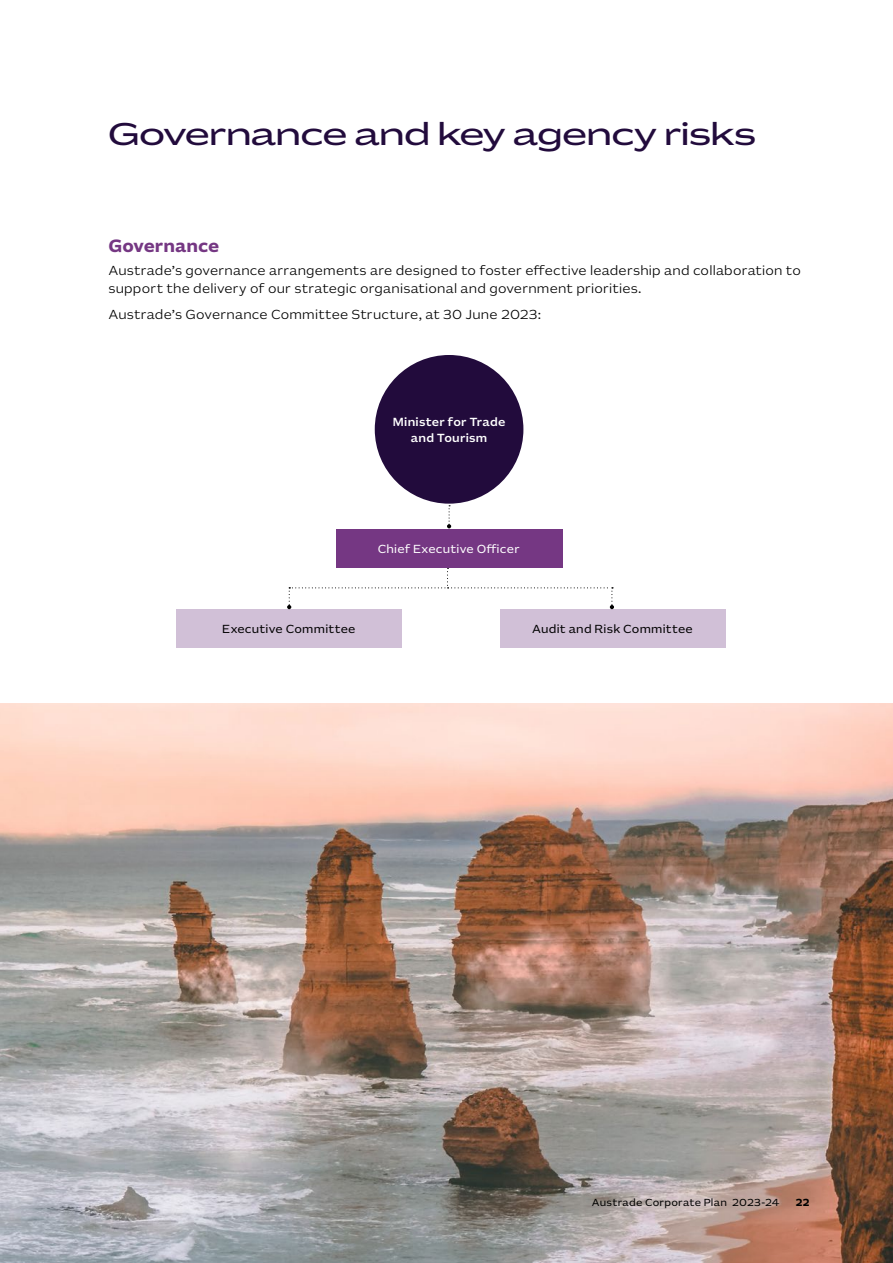
<style>
.page{position:relative;width:893px;height:1263px;background:#fff}
.page>*{position:absolute;margin:0;border:0;box-sizing:border-box;transform-origin:0 0}
._0_Heading{font:31.5px "AU Sans BETA Display";color:#220b3c}
._3_Subheading_1{font:700 18px "AU Sans BETA Text";letter-spacing:.005em;color:#753783}
._4_Body_copy{font:300 13.5px/18px "AU Sans BETA Text";letter-spacing:.015em;color:#000}
.t1{font:12px "AU Sans BETA Text";letter-spacing:.02em;color:#000}
.t2{font:500 12px/15.9px "AU Sans BETA Text";letter-spacing:.02em;color:#fff;text-align:center}
.t3{font:12px "AU Sans BETA Text";letter-spacing:.02em;color:#fff}
.t4{font:10.5px "AU Sans BETA Text";letter-spacing:.025em;color:#000}
.t5{font:700 10.5px "AU Sans BETA Text";color:#000}
</style>
<div class="page">
<div style="left:375px;top:355px;width:148px;height:149px;background:#220b3c;border-radius:50%"></div>
<div style="left:176px;top:609px;width:226px;height:39px;background:#d1c0d7"></div>
<div style="left:500px;top:609px;width:225px;height:39px;background:#d1c0d7"></div>
<svg style="left:447px;top:505px;width:4px;height:23px"></svg>
<div style="left:336px;top:529px;width:226px;height:39px;background:#753783"></div>
<svg style="left:287px;top:568px;width:327px;height:41px"></svg>
<img style="left:0;top:703px;width:893px;height:560px">
<p class="_0_Heading" style="left:108px;top:118px;width:649px">Governance and key agency risks</p>
<p class="_3_Subheading_1" style="left:108px;top:237px;width:112px">Governance</p>
<p class="_4_Body_copy" style="left:108px;top:261px;width:694px">Austrade’s governance arrangements are designed to foster effective leadership and collaboration to support the delivery of our strategic organisational and government priorities.</p>
<p class="_4_Body_copy" style="left:108px;top:306px;width:434px">Austrade’s Governance Committee Structure, at 30 June 2023:</p>
<p class="t2" style="left:393px;top:414px;width:114px">Minister for Trade and Tourism</p>
<p class="t3" style="left:378px;top:543px;width:143px">Chief Executive Officer</p>
<p class="t1" style="left:222px;top:623px;width:135px">Executive Committee</p>
<p class="t1" style="left:532px;top:623px;width:162px">Audit and Risk Committee</p>
<p class="t4" style="left:592px;top:1198px;width:189px">Austrade Corporate Plan 2023-24</p>
<p class="t5" style="left:796px;top:1198px;width:15px">22</p>
</div>
